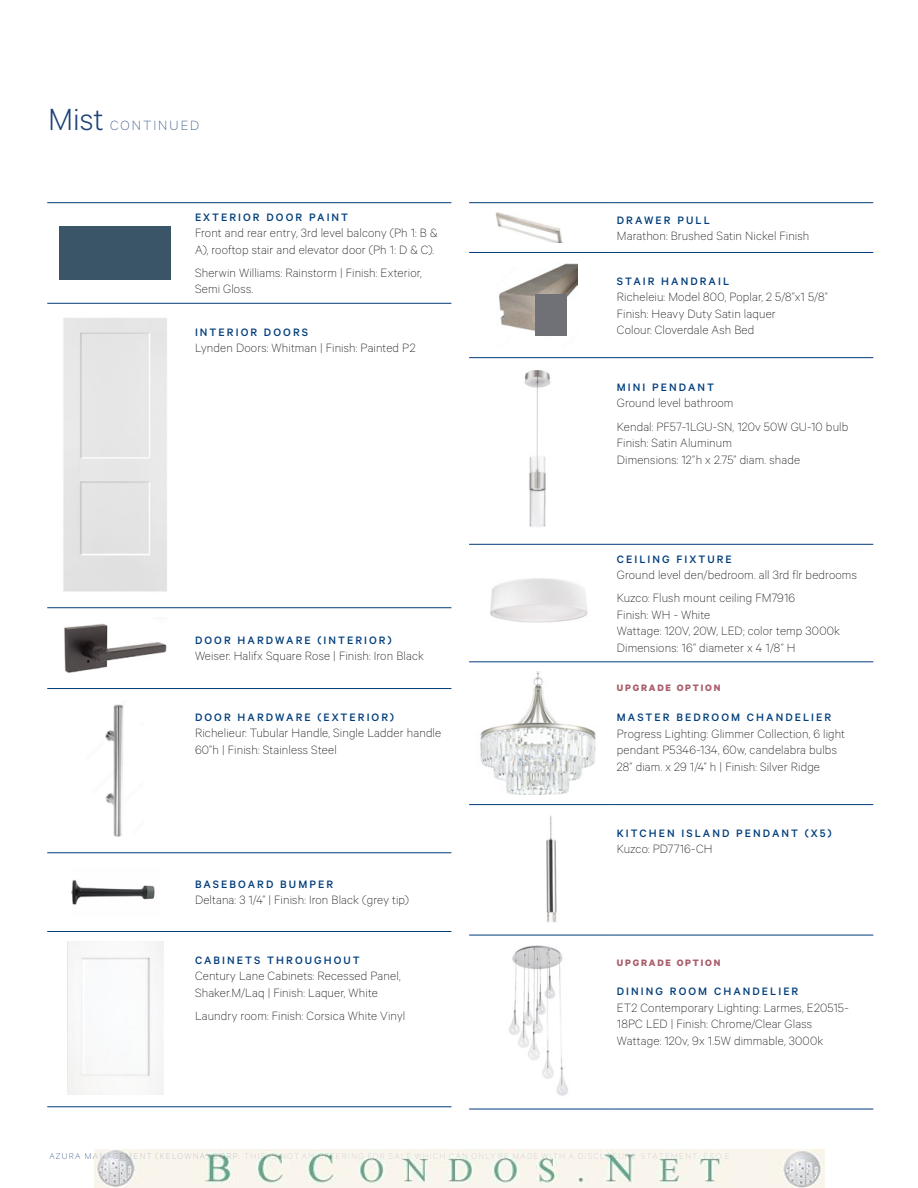
<style>
.page{position:relative;width:918px;height:1188px;background:#fff}
.page>*{position:absolute;margin:0;border:0;box-sizing:border-box;transform-origin:0 0}
.t1{font:300 34.5px "Calibre";color:#1a4277}
.t2{font:100 15px "Calibre";letter-spacing:.135em;color:#1a4277}
.t3{font:100 13.5px/16.5px "Calibre";letter-spacing:.01em;color:#000}
.t4{font:500 12.15px "Calibre";letter-spacing:.17em;color:#003d7a}
.t5{font:700 10.5px "Calibre";letter-spacing:.17em;color:#a95d6a}
</style>
<div class="page">
<hr style="left:47px;top:202px;width:142px;height:1px;background:#003d7a">
<hr style="left:189px;top:202px;width:262px;height:1px;background:#003d7a">
<hr style="left:47px;top:303px;width:142px;height:1px;background:#003d7a">
<hr style="left:189px;top:303px;width:262px;height:1px;background:#003d7a">
<hr style="left:47px;top:607px;width:142px;height:1px;background:#003d7a">
<hr style="left:189px;top:607px;width:262px;height:1px;background:#003d7a">
<hr style="left:47px;top:688px;width:142px;height:1px;background:#003d7a">
<hr style="left:189px;top:688px;width:262px;height:1px;background:#003d7a">
<hr style="left:47px;top:853px;width:142px;height:1px;background:#003d7a">
<hr style="left:189px;top:853px;width:262px;height:1px;background:#003d7a">
<hr style="left:47px;top:931px;width:142px;height:1px;background:#003d7a">
<hr style="left:189px;top:931px;width:262px;height:1px;background:#003d7a">
<hr style="left:47px;top:1107px;width:142px;height:1px;background:#003d7a">
<hr style="left:189px;top:1107px;width:262px;height:1px;background:#003d7a">
<div style="left:59px;top:227px;width:112px;height:52px;background:#3a5666"></div>
<div style="left:63px;top:318px;width:104px;height:274px;background:#e6e6e6"></div>
<img style="left:64px;top:623px;width:103px;height:50px">
<img style="left:105px;top:704px;width:19px;height:133px">
<img style="left:71px;top:880px;width:84px;height:25px">
<img style="left:67px;top:941px;width:96px;height:153px">
<hr style="left:469px;top:202px;width:142px;height:1px;background:#003d7a">
<hr style="left:611px;top:202px;width:262px;height:1px;background:#003d7a">
<hr style="left:469px;top:252px;width:142px;height:1px;background:#003d7a">
<hr style="left:611px;top:252px;width:262px;height:1px;background:#003d7a">
<hr style="left:469px;top:357px;width:142px;height:1px;background:#003d7a">
<hr style="left:611px;top:357px;width:262px;height:1px;background:#003d7a">
<hr style="left:469px;top:544px;width:142px;height:1px;background:#003d7a">
<hr style="left:611px;top:544px;width:262px;height:1px;background:#003d7a">
<hr style="left:469px;top:662px;width:142px;height:1px;background:#003d7a">
<hr style="left:611px;top:662px;width:262px;height:1px;background:#003d7a">
<hr style="left:469px;top:804px;width:142px;height:1px;background:#003d7a">
<hr style="left:611px;top:804px;width:262px;height:1px;background:#003d7a">
<hr style="left:469px;top:935px;width:142px;height:1px;background:#003d7a">
<hr style="left:611px;top:935px;width:262px;height:1px;background:#003d7a">
<hr style="left:469px;top:1109px;width:142px;height:1px;background:#003d7a">
<hr style="left:611px;top:1109px;width:262px;height:1px;background:#003d7a">
<img style="left:495px;top:213px;width:68px;height:29px">
<img style="left:499px;top:263px;width:79px;height:73px">
<img style="left:524px;top:370px;width:27px;height:157px">
<img style="left:490px;top:578px;width:97px;height:45px">
<img style="left:480px;top:672px;width:116px;height:123px">
<img style="left:546px;top:815px;width:11px;height:108px">
<img style="left:509px;top:945px;width:59px;height:151px">
<img style="left:535px;top:295px;width:32px;height:40px">
<img style="left:94px;top:1149px;width:731px;height:39px">
<h1 class="t1" style="left:48px;top:100px;width:57px">Mist</h1>
<p class="t2" style="left:110px;top:117px;width:91px">CONTINUED</p>
<p class="t4" style="left:195px;top:210px;width:155px">EXTERIOR DOOR PAINT</p>
<p class="t3" style="left:195px;top:224px;width:244px">Front and rear entry, 3rd level balcony (Ph 1: B &amp;<br>A), rooftop stair and elevator door (Ph 1: D &amp; C).</p>
<p class="t3" style="left:195px;top:264px;width:228px">Sherwin Williams: Rainstorm | Finish: Exterior,<br>Semi Gloss.</p>
<p class="t4" style="left:195px;top:325px;width:115px">INTERIOR DOORS</p>
<p class="t3" style="left:195px;top:339px;width:222px">Lynden Doors: Whitman | Finish: Painted P2</p>
<p class="t4" style="left:195px;top:633px;width:198px">DOOR HARDWARE (INTERIOR)</p>
<p class="t3" style="left:195px;top:647px;width:230px">Weiser: Halifx Square Rose | Finish: Iron Black</p>
<p class="t4" style="left:195px;top:710px;width:201px">DOOR HARDWARE (EXTERIOR)</p>
<p class="t3" style="left:195px;top:724px;width:248px">Richelieur: Tubular Handle, Single Ladder handle<br>60”h | Finish: Stainless Steel</p>
<p class="t4" style="left:195px;top:877px;width:140px">BASEBOARD BUMPER</p>
<p class="t3" style="left:195px;top:891px;width:215px">Deltana: 3 1/4” | Finish: Iron Black (grey tip)</p>
<p class="t4" style="left:195px;top:953px;width:166px">CABINETS THROUGHOUT</p>
<p class="t3" style="left:195px;top:967px;width:207px">Century Lane Cabinets: Recessed Panel,<br>Shaker.M/Laq | Finish: Laquer, White</p>
<p class="t3" style="left:195px;top:1007px;width:212px">Laundry room: Finish: Corsica White Vinyl</p>
<p class="t4" style="left:617px;top:213px;width:94px">DRAWER PULL</p>
<p class="t3" style="left:617px;top:227px;width:194px">Marathon: Brushed Satin Nickel Finish</p>
<p class="t4" style="left:617px;top:274px;width:114px">STAIR HANDRAIL</p>
<p class="t3" style="left:617px;top:288px;width:212px">Richeleiu: Model 800, Poplar, 2 5/8”x1 5/8”<br>Finish: Heavy Duty Satin laquer<br>Colour: Cloverdale Ash Bed</p>
<p class="t4" style="left:617px;top:380px;width:99px">MINI PENDANT</p>
<p class="t3" style="left:617px;top:391px;width:233px;line-height:23.2px">Ground level bathroom<br>Kendal: PF57-1LGU-SN, 120v 50W GU-10 bulb</p>
<p class="t3" style="left:617px;top:434px;width:185px">Finish: Satin Aluminum<br>Dimensions: 12”h x 2.75” diam. shade</p>
<p class="t4" style="left:617px;top:552px;width:116px">CEILING FIXTURE</p>
<p class="t3" style="left:617px;top:563px;width:242px;line-height:23.2px">Ground level den/bedroom. all 3rd flr bedrooms<br>Kuzco: Flush mount ceiling FM7916</p>
<p class="t3" style="left:617px;top:606px;width:225px">Finish: WH - White<br>Wattage: 120V, 20W, LED; color temp 3000k<br>Dimensions: 16” diameter x 4 1/8” H</p>
<p class="t5" style="left:617px;top:682px;width:105px">UPGRADE OPTION</p>
<p class="t4" style="left:617px;top:710px;width:216px">MASTER BEDROOM CHANDELIER</p>
<p class="t3" style="left:617px;top:725px;width:230px">Progress Lighting: Glimmer Collection, 6 light pendant P5346-134, 60w, candelabra bulbs<br>28” diam. x 29 1/4” h | Finish: Silver Ridge</p>
<p class="t4" style="left:617px;top:826px;width:216px">KITCHEN ISLAND PENDANT (X5)</p>
<p class="t3" style="left:617px;top:840px;width:97px">Kuzco: PD7716-CH</p>
<p class="t5" style="left:617px;top:957px;width:105px">UPGRADE OPTION</p>
<p class="t4" style="left:617px;top:985px;width:183px">DINING ROOM CHANDELIER</p>
<p class="t3" style="left:617px;top:999px;width:233px">ET2 Contemporary Lighting: Larmes, E20515-<br>18PC LED | Finish: Chrome/Clear Glass<br>Wattage: 120v, 9x 1.5W dimmable, 3000k</p>
</div>
